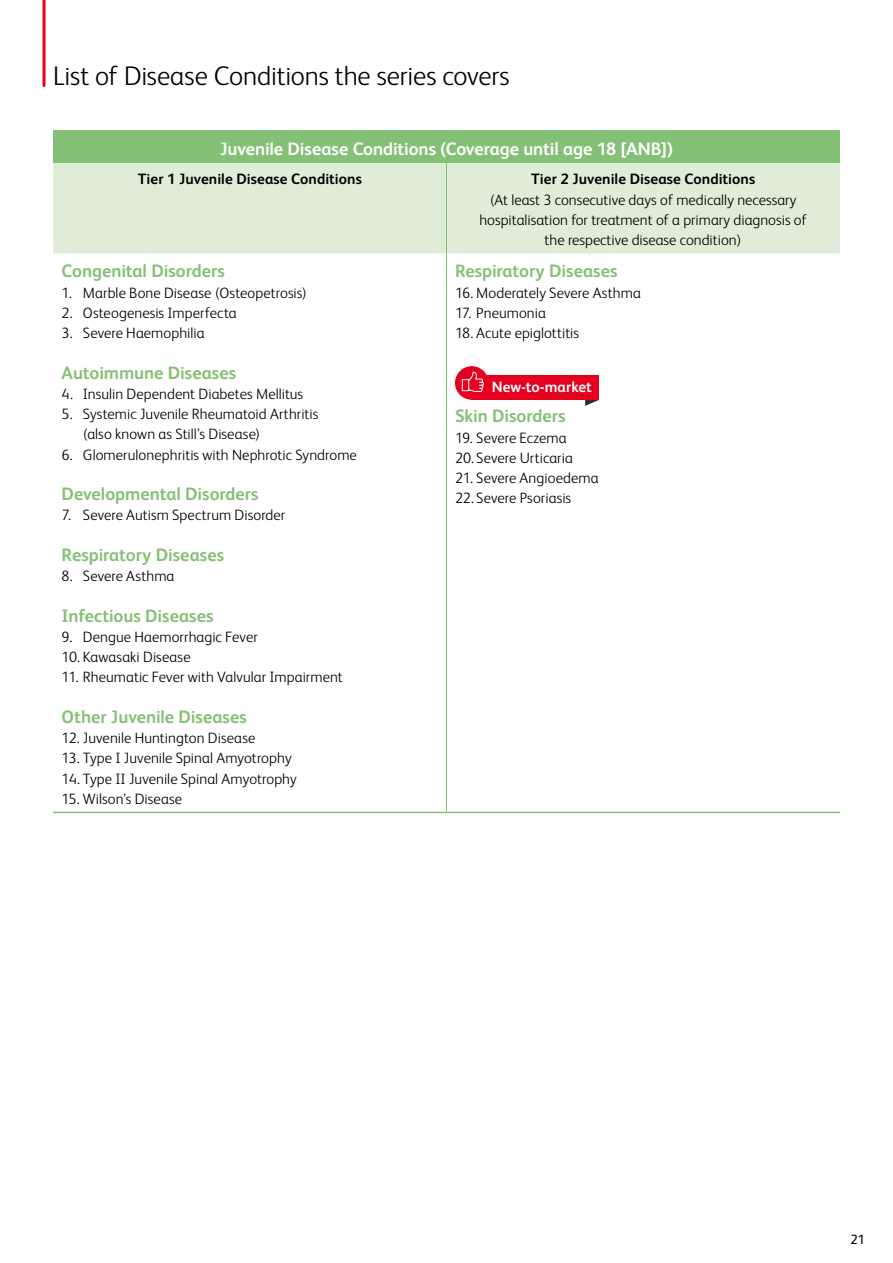
<style>
.page{position:relative;width:893px;height:1263px;background:#fff}
.page>*{position:absolute;margin:0;border:0;box-sizing:border-box;transform-origin:0 0}
.t1{font:300 27px "FS Albert Pro";letter-spacing:-.005em;color:#000}
.t2{font:700 18px "FS Albert Pro";color:#84c076}
.t3{font:700 18px "FS Albert Pro";letter-spacing:-.005em;color:#fff}
.t4{font:300 15px/20.2px "FS Albert Pro";letter-spacing:.005em;color:#000;text-align:center}
.t5{font:700 15px "FS Albert Pro";letter-spacing:.005em;color:#000}
.t6{font:700 15px "FS Albert Pro";letter-spacing:.005em;color:#fff}
.t7{font:13.5px "FS Albert Pro";color:#000}
</style>
<div class="page">
<div style="left:53px;top:131px;width:787px;height:32px;background:#84c076"></div>
<div style="left:53px;top:163px;width:787px;height:91px;background:#dfedd8"></div>
<hr style="left:53px;top:812px;width:393px;height:1px;background:#84c076">
<hr style="left:446px;top:812px;width:394px;height:1px;background:#84c076">
<hr style="left:446px;top:163px;width:1px;height:91px;background:#84c076">
<hr style="left:446px;top:254px;width:1px;height:558px;background:#84c076">
<svg style="left:585px;top:400px;width:14px;height:6px"></svg>
<div style="left:472px;top:375px;width:127px;height:25px;background:#e6001f"></div>
<div style="left:455px;top:366px;width:34px;height:34px;background:#e6001f;border-radius:50%"></div>
<svg style="left:461px;top:372px;width:24px;height:20px"></svg>
<hr style="left:43px;top:0;width:3px;height:86px;background:#e6001f">
<h1 class="t1" style="left:53px;top:57px;width:458px">List of Disease Conditions the series covers</h1>
<p class="t3" style="left:220px;top:136px;width:454px">Juvenile Disease Conditions (Coverage until age 18 [ANB])</p>
<p class="t5" style="left:138px;top:169px;width:226px">Tier 1 Juvenile Disease Conditions</p>
<p class="t5" style="left:531px;top:169px;width:226px">Tier 2 Juvenile Disease Conditions</p>
<p class="t4" style="left:479px;top:188px;width:329px">(At least 3 consecutive days of medically necessary hospitalisation for treatment of a primary diagnosis of the respective disease condition)</p>
<p class="t2" style="left:62px;top:258px;width:165px">Congenital Disorders</p>
<p class="t4" style="left:62px;top:281px;width:247px">1. Marble Bone Disease (Osteopetrosis)</p>
<p class="t4" style="left:62px;top:302px;width:177px">2. Osteogenesis Imperfecta</p>
<p class="t4" style="left:62px;top:322px;width:144px">3. Severe Haemophilia</p>
<p class="t2" style="left:62px;top:360px;width:176px">Autoimmune Diseases</p>
<p class="t4" style="left:62px;top:383px;width:243px">4. Insulin Dependent Diabetes Mellitus</p>
<p class="t4" style="left:83px;top:403px;width:237px;text-align:left;text-indent:-21px">5. Systemic Juvenile Rheumatoid Arthritis (also known as Still’s Disease)</p>
<p class="t4" style="left:62px;top:443px;width:297px">6. Glomerulonephritis with Nephrotic Syndrome</p>
<p class="t2" style="left:62px;top:481px;width:198px">Developmental Disorders</p>
<p class="t4" style="left:62px;top:504px;width:225px">7. Severe Autism Spectrum Disorder</p>
<p class="t2" style="left:62px;top:542px;width:164px">Respiratory Diseases</p>
<p class="t4" style="left:62px;top:565px;width:114px">8. Severe Asthma</p>
<p class="t2" style="left:62px;top:603px;width:153px">Infectious Diseases</p>
<p class="t4" style="left:62px;top:626px;width:198px">9. Dengue Haemorrhagic Fever</p>
<p class="t4" style="left:62px;top:646px;width:131px">10. Kawasaki Disease</p>
<p class="t4" style="left:62px;top:666px;width:283px">11. Rheumatic Fever with Valvular Impairment</p>
<p class="t2" style="left:62px;top:704px;width:187px">Other Juvenile Diseases</p>
<p class="t4" style="left:62px;top:727px;width:195px">12. Juvenile Huntington Disease</p>
<p class="t4" style="left:62px;top:747px;width:232px">13. Type I Juvenile Spinal Amyotrophy</p>
<p class="t4" style="left:62px;top:767px;width:237px">14. Type II Juvenile Spinal Amyotrophy</p>
<p class="t4" style="left:62px;top:788px;width:122px">15. Wilson’s Disease</p>
<p class="t2" style="left:455px;top:258px;width:164px">Respiratory Diseases</p>
<p class="t4" style="left:455px;top:281px;width:187px">16. Moderately Severe Asthma</p>
<p class="t4" style="left:455px;top:302px;width:92px">17. Pneumonia</p>
<p class="t4" style="left:455px;top:322px;width:126px">18. Acute epiglottitis</p>
<p class="t6" style="left:492px;top:376px;width:102px">New-to-market</p>
<p class="t2" style="left:455px;top:404px;width:112px">Skin Disorders</p>
<p class="t4" style="left:455px;top:426px;width:113px">19. Severe Eczema</p>
<p class="t4" style="left:455px;top:447px;width:119px">20. Severe Urticaria</p>
<p class="t4" style="left:455px;top:467px;width:145px">21. Severe Angioedema</p>
<p class="t4" style="left:455px;top:487px;width:118px">22. Severe Psoriasis</p>
<p class="t7" style="left:850px;top:1229px;width:16px">21</p>
</div>
